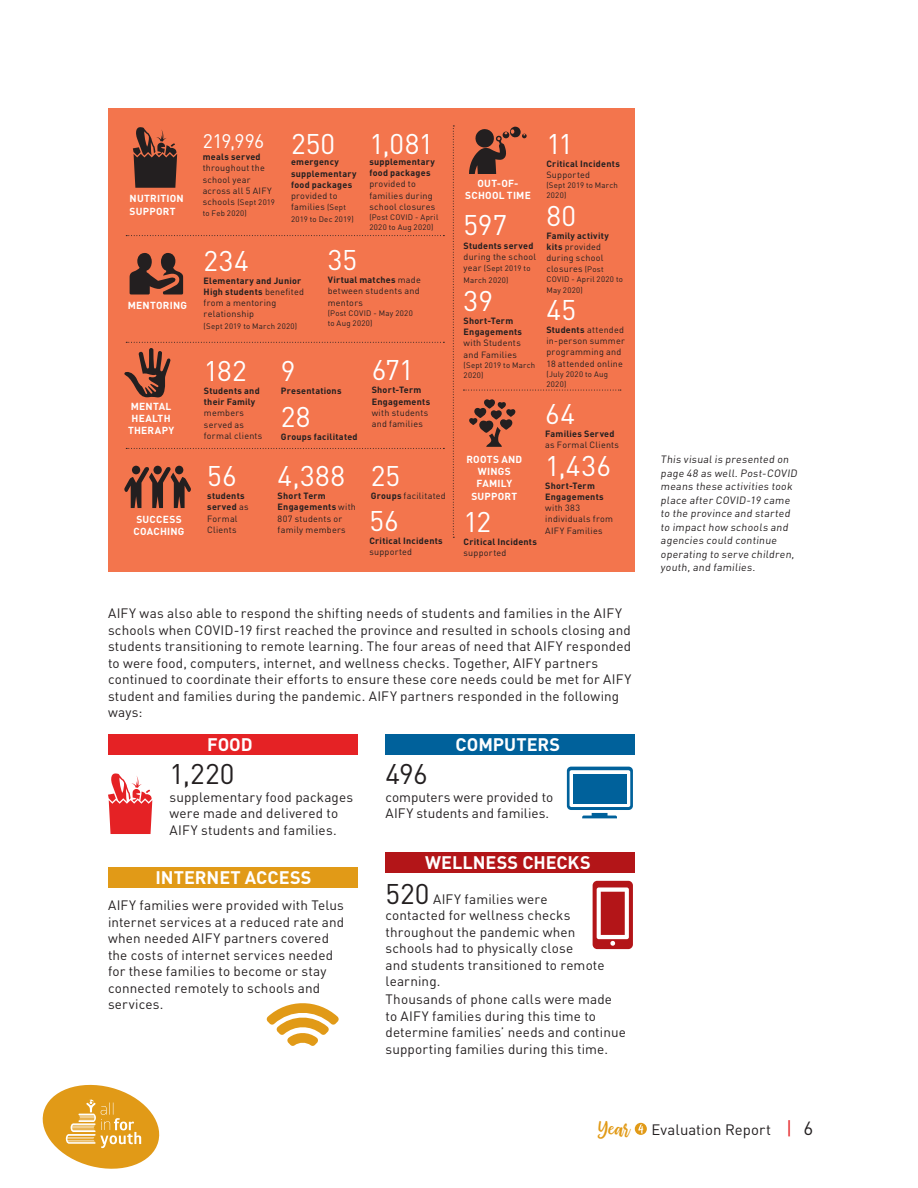
<style>
.page{position:relative;width:918px;height:1188px;background:#fff}
.page>*{position:absolute;margin:0;border:0;box-sizing:border-box;transform-origin:0 0}
.t1{font:28.2px "DIN";letter-spacing:.01em;color:#fff}
.t2{font:28.2px "DIN";letter-spacing:-.01em;color:#231f20}
.t3{font:19.35px "DIN";letter-spacing:-.025em;color:#fff}
.t4{font:700 18px "DIN";color:#fff}
.t5{font:14.85px "DIN Pro";letter-spacing:.005em;color:#231f20}
.t6{font:13.5px/16.5px "DIN";letter-spacing:.01em;color:#231f20}
.t7{font:10.5px/13.5px "DIN";color:#231f20}
.t8{font:700 10.2px/12.3px "DIN";letter-spacing:.025em;color:#fff;text-align:center}
.t9{font:9px/11.2px "DIN";letter-spacing:.03em;color:#231f20}
.t10{font:700 9px/11.2px "DIN";letter-spacing:.03em;color:#231f20}
.t11{font:7.8px/10.2px "DIN";letter-spacing:.03em;color:#231f20}
.s1{font-weight:700}
.s2{font-size:9px}
.s3{font-size:7.8px}
.s4{font-weight:400}
.s5{font-size:28.2px}
.s6{font-family:"bhatoshine";font-size:18.6px;color:#e19a17}
.s7{font-size:18.9px;color:#e52225}
.s8{font-size:18.9px}
</style>
<div class="page">
<svg style="left:635px;top:1123px;width:12px;height:12px"></svg>
<svg style="left:638px;top:1124px;width:5px;height:10px"></svg>
<svg style="left:42px;top:1084px;width:118px;height:85px"></svg>
<div style="left:108px;top:108px;width:526px;height:463px;background:#f3754d"></div>
<svg style="left:133px;top:127px;width:44px;height:61px"></svg>
<svg style="left:126px;top:235px;width:318px;height:1px"></svg>
<svg style="left:453px;top:126px;width:1px;height:412px"></svg>
<svg style="left:463px;top:390px;width:158px;height:1px"></svg>
<svg style="left:126px;top:448px;width:318px;height:1px"></svg>
<svg style="left:130px;top:253px;width:53px;height:42px"></svg>
<svg style="left:124px;top:467px;width:67px;height:41px"></svg>
<svg style="left:469px;top:127px;width:58px;height:46px"></svg>
<svg style="left:124px;top:342px;width:320px;height:56px"></svg>
<svg style="left:469px;top:399px;width:47px;height:48px"></svg>
<svg style="left:108px;top:773px;width:44px;height:61px"></svg>
<div style="left:108px;top:734px;width:249px;height:21px;background:#e52225"></div>
<div style="left:108px;top:868px;width:249px;height:20px;background:#e19a17"></div>
<div style="left:386px;top:734px;width:249px;height:21px;background:#00619b"></div>
<div style="left:386px;top:853px;width:249px;height:20px;background:#b31518"></div>
<svg style="left:567px;top:767px;width:66px;height:43px"></svg>
<svg style="left:582px;top:813px;width:35px;height:5px"></svg>
<svg style="left:570px;top:770px;width:60px;height:37px"></svg>
<div style="left:573px;top:774px;width:53px;height:29px;background:#00619b"></div>
<svg style="left:267px;top:1003px;width:72px;height:43px"></svg>
<svg style="left:593px;top:881px;width:40px;height:68px"></svg>
<p class="t8" style="left:130px;top:192px;width:56px;text-align:left">NUTRITION<br>SUPPORT</p>
<p class="t8" style="left:128px;top:299px;width:61px">MENTORING</p>
<p class="t8" style="left:128px;top:399px;width:48px">MENTAL<br>HEALTH<br>THERAPY</p>
<p class="t8" style="left:134px;top:512px;width:52px;text-align:left">SUCCESS<br>COACHING</p>
<h1 class="t1" style="left:369px;top:126px;width:66px">1,081</h1>
<p class="t10" style="left:369px;top:156px;width:67px">supplementary food packages</p>
<p class="t9" style="left:369px;top:178px;width:67px">provided to families during school closures</p>
<p class="t11" style="left:369px;top:212px;width:71px">(Post COVID - April<br>2020 to Aug 2020)</p>
<p class="t1" style="left:464px;top:207px;width:45px">597</p>
<p class="t9" style="left:464px;top:240px;width:74px"><span class="s1">Students served </span>during the school</p>
<p class="t11" style="left:464px;top:262px;width:68px;line-height:12.3px"><span class="s2">year</span> (Sept 2019 to<br>March 2020)</p>
<p class="t1" style="left:464px;top:283px;width:31px">39</p>
<p class="t9" style="left:464px;top:315px;width:60px"><span class="s1">Short-Term<br>Engagements </span>with Students and Families</p>
<p class="t11" style="left:464px;top:360px;width:73px">(Sept 2019 to March<br>2020)</p>
<p class="t3" style="left:203px;top:129px;width:63px">219,996</p>
<p class="t9" style="left:203px;top:151px;width:71px"><span class="s1">meals served </span>throughout the school year across all 5 AIFY</p>
<p class="t11" style="left:203px;top:197px;width:74px;line-height:11.2px"><span class="s2">schools</span> (Sept 2019 to Feb 2020)</p>
<p class="t1" style="left:204px;top:243px;width:47px">234</p>
<p class="t9" style="left:204px;top:275px;width:102px"><span class="s1">Elementary and Junior<br>High students</span> benefited from a mentoring relationship</p>
<p class="t11" style="left:204px;top:321px;width:95px">(Sept 2019 to March 2020)</p>
<p class="t1" style="left:204px;top:353px;width:44px">182</p>
<p class="t9" style="left:204px;top:385px;width:60px"><span class="s1">Students and their Family </span>members served as formal clients</p>
<h1 class="t1" style="left:291px;top:126px;width:46px">250</h1>
<p class="t10" style="left:291px;top:156px;width:67px">emergency supplementary food packages</p>
<p class="t9" style="left:291px;top:190px;width:57px">provided to families <span class="s3">(Sept</span></p>
<p class="t11" style="left:291px;top:214px;width:64px">2019 to Dec 2019)</p>
<h1 class="t1" style="left:328px;top:242px;width:31px">35</h1>
<p class="t9" style="left:328px;top:274px;width:95px"><span class="s1">Virtual matches</span> made between students and mentors</p>
<p class="t11" style="left:328px;top:308px;width:87px">(Post COVID - May 2020 to Aug 2020)</p>
<p class="t8" style="left:465px;top:176px;width:67px">OUT-OF-<br>SCHOOL TIME</p>
<h1 class="t1" style="left:372px;top:353px;width:44px">671</h1>
<p class="t10" style="left:372px;top:384px;width:60px">Short-Term<br>Engagements</p>
<p class="t9" style="left:372px;top:407px;width:58px">with students and families</p>
<h1 class="t1" style="left:281px;top:353px;width:16px">9</h1>
<p class="t10" style="left:281px;top:384px;width:62px">Presentations</p>
<h1 class="t1" style="left:281px;top:399px;width:31px">28</h1>
<p class="t10" style="left:281px;top:430px;width:78px">Groups facilitated</p>
<p class="t1" style="left:207px;top:459px;width:31px">56</p>
<p class="t9" style="left:207px;top:490px;width:43px"><span class="s1">students served</span> as<br>Formal<br>Clients</p>
<h1 class="t1" style="left:278px;top:459px;width:69px">4,388</h1>
<p class="t9" style="left:278px;top:490px;width:80px"><span class="s1">Short Term<br>Engagements</span> with<br>807 students or family members</p>
<h1 class="t1" style="left:371px;top:459px;width:31px">25</h1>
<p class="t9" style="left:371px;top:490px;width:77px"><span class="s1">Groups</span> facilitated</p>
<p class="t1" style="left:369px;top:503px;width:31px">56</p>
<p class="t10" style="left:369px;top:535px;width:75px">Critical Incidents <span class="s4">supported</span></p>
<p class="t8" style="left:466px;top:452px;width:57px">ROOTS AND<br>WINGS<br>FAMILY<br>SUPPORT</p>
<p class="t1" style="left:464px;top:504px;width:29px">12</p>
<p class="t10" style="left:464px;top:536px;width:75px">Critical Incidents <span class="s4">supported</span></p>
<h1 class="t1" style="left:546px;top:126px;width:28px">11</h1>
<p class="t10" style="left:546px;top:157px;width:75px">Critical Incidents</p>
<p class="t9" style="left:546px;top:169px;width:45px">Supported</p>
<p class="t11" style="left:546px;top:180px;width:73px">(Sept 2019 to March<br>2020)</p>
<h1 class="t1" style="left:546px;top:198px;width:31px">80</h1>
<p class="t9" style="left:546px;top:229px;width:64px"><span class="s1">Family activity kits</span> provided during school closures <span class="s3">(Post</span></p>
<p class="t11" style="left:546px;top:274px;width:78px">COVID - April 2020 to<br>May 2020)</p>
<h1 class="t1" style="left:546px;top:292px;width:31px">45</h1>
<p class="t9" style="left:546px;top:324px;width:80px"><span class="s1">Students</span> attended in-person summer programming and<br>18 attended online</p>
<p class="t11" style="left:546px;top:369px;width:63px">(July 2020 to Aug<br>2020)</p>
<p class="t1" style="left:545px;top:396px;width:31px">64</p>
<p class="t9" style="left:545px;top:428px;width:75px"><span class="s1">Families Served </span>as Formal Clients</p>
<p class="t1" style="left:545px;top:448px;width:67px">1,436</p>
<p class="t9" style="left:545px;top:480px;width:69px"><span class="s1">Short-Term<br>Engagements </span>with 383 individuals from<br>AIFY Families</p>
<p class="t6" style="left:108px;top:605px;width:525px">AIFY was also able to respond the shifting needs of students and families in the AIFY schools when COVID-19 first reached the province and resulted in schools closing and students transitioning to remote learning. The four areas of need that AIFY responded to were food, computers, internet, and wellness checks. Together, AIFY partners continued to coordinate their efforts to ensure these core needs could be met for AIFY student and families during the pandemic. AIFY partners responded in the following ways:</p>
<p class="t4" style="left:207px;top:733px;width:47px">FOOD</p>
<p class="t2" style="left:170px;top:756px;width:67px">1,220</p>
<p class="t6" style="left:170px;top:788px;width:185px">supplementary food packages were made and delivered to<br>AIFY students and families.</p>
<p class="t4" style="left:156px;top:866px;width:157px">INTERNET ACCESS</p>
<p class="t6" style="left:108px;top:897px;width:238px">AIFY families were provided with Telus internet services at a reduced rate and when needed AIFY partners covered the costs of internet services needed for these families to become or stay connected remotely to schools and services.</p>
<p class="t4" style="left:456px;top:733px;width:106px">COMPUTERS</p>
<p class="t2" style="left:386px;top:756px;width:44px">496</p>
<p class="t6" style="left:386px;top:788px;width:169px">computers were provided to<br>AIFY students and families.</p>
<p class="t4" style="left:425px;top:851px;width:167px">WELLNESS CHECKS</p>
<p class="t6" style="left:386px;top:890px;width:221px"><span class="s5">520</span> AIFY families were contacted for wellness checks throughout the pandemic when schools had to physically close<br>and students transitioned to remote learning.</p>
<p class="t6" style="left:386px;top:991px;width:242px">Thousands of phone calls were made to AIFY families during this time to determine families’ needs and continue supporting families during this time.</p>
<p class="t7" style="left:661px;top:452px;width:140px">This visual is presented on page 48 as well. Post-COVID means these activities took place after COVID-19 came to the province and started to impact how schools and agencies could continue operating to serve children, youth, and families.</p>
<p class="t5" style="left:599px;top:1118px;width:216px"><span class="s6">Year</span> Evaluation Report <span class="s7">|</span> <span class="s8">6</span></p>
</div>
